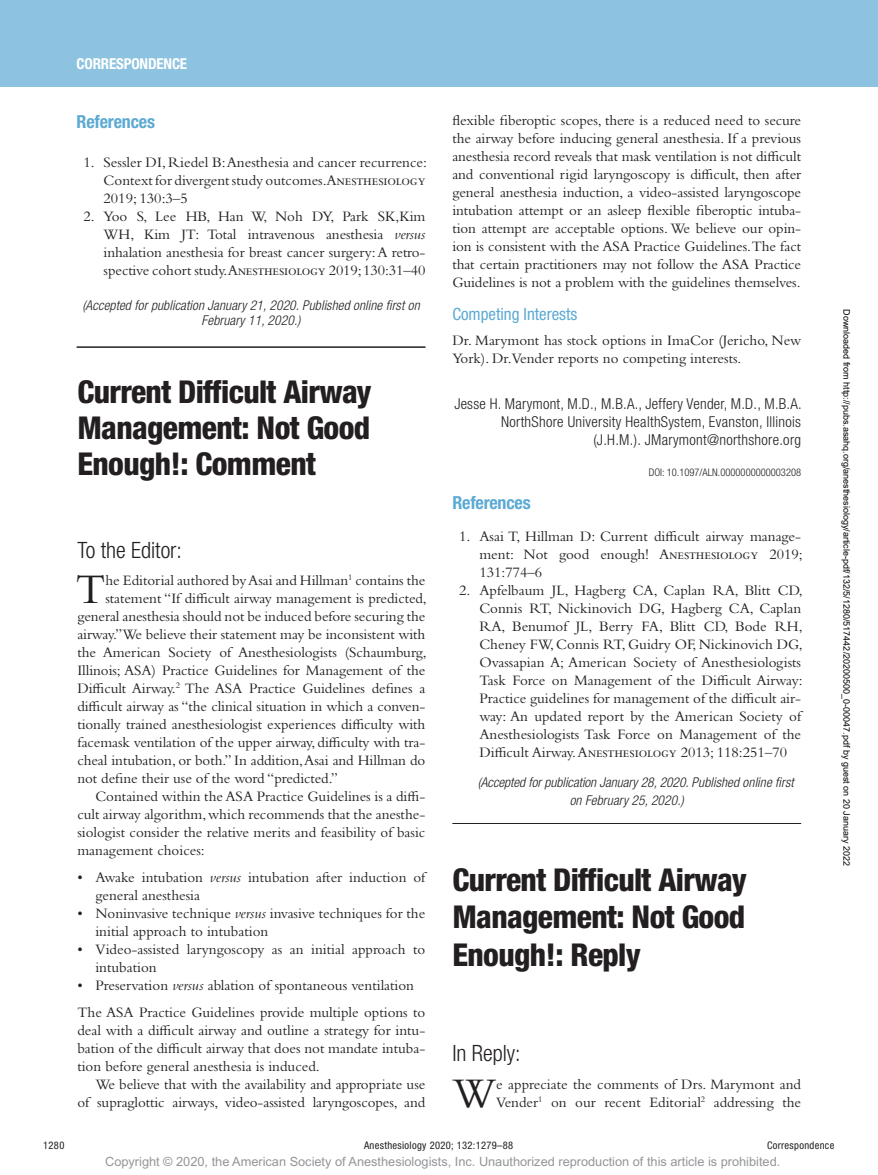
<style>
.page{position:relative;width:878px;height:1175px;background:#fff}
.page>*{position:absolute;margin:0;border:0;box-sizing:border-box;transform-origin:0 0}
.t1{font:43.95px "Bembo Std";color:#231f20}
.t2{font:800 condensed 31.5px/36px "Helvetica Neue LT Std";letter-spacing:-.02em;color:#231f20;text-align:justify}
.t3{font:300 condensed 22.5px "Helvetica Neue LT Std";color:#231f20}
.t4{font:700 condensed 18px "Helvetica Neue LT Std";letter-spacing:-.01em;color:#5caad4}
.t5{font:condensed 16.8px "Helvetica Neue LT Std";color:#5caad4}
.t6{font:15px/18px "Bembo Std";letter-spacing:-.005em;color:#231f20;text-align:justify}
.t7{font:300 condensed 15px/18px "Helvetica Neue LT Std";letter-spacing:.02em;color:#231f20;text-align:right}
.t8{font:700 condensed 15px "Helvetica Neue LT Std";letter-spacing:-.01em;color:#fff}
.t9{font:italic 300 condensed 13.5px/14.5px "Helvetica Neue LT Std";letter-spacing:.01em;color:#231f20;text-align:center}
.t10{font:12.75px "Arial MT Std";color:#939598}
.t11{font:condensed 10.5px "Helvetica Neue LT Std";letter-spacing:.03em;color:#231f20}
.t12{font:300 condensed 10.5px "Helvetica Neue LT Std";color:#231f20}
.t13{font:9px "Arial";color:#000}
.s1{font-style:italic}
</style>
<div class="page">
<div style="left:0;top:0;width:878px;height:86px;background:#8dc3e0"></div>
<hr style="left:77px;top:346px;width:348px;height:2px;background:#231f20">
<hr style="left:452px;top:823px;width:349px;height:1px;background:#231f20">
<p class="t8" style="left:77px;top:54px;width:112px">CORRESPONDENCE</p>
<p class="t4" style="left:77px;top:110px;width:80px">References</p>
<p class="t6" style="left:104px;top:153px;width:325px;text-indent:-20px">1. Sessler DI, Riedel B: Anesthesia and cancer recurrence:<br>Context for divergent study outcomes.Anesthesiology 2019; 130:3–5</p>
<p class="t6" style="left:104px;top:207px;width:323px;text-indent:-20px">2. Yoo S, Lee HB, Han W, Noh DY, Park SK,Kim WH, Kim JT: Total intravenous anesthesia <span class="s1">versus </span>inhalation anesthesia for breast cancer surgery: A retro&shy;spective cohort study.Anesthesiology 2019; 130:31–40</p>
<p class="t9" style="left:82px;top:299px;width:339px">(Accepted for publication January 21, 2020. Published online first on<br>February 11, 2020.)</p>
<h2 class="t2" style="left:77px;top:374px;width:296px">Current Difficult Airway Management: Not Good Enough!: Comment</h2>
<h3 class="t3" style="left:77px;top:537px;width:106px">To the Editor:</h3>
<h1 class="t1" style="left:76px;top:563px;width:31px">T</h1>
<p class="t6" style="left:105px;top:571px;width:321px">he Editorial authored by Asai and Hillman<sup>1</sup> contains the</p>
<p class="t6" style="left:105px;top:589px;width:323px">statement “If difficult airway management is predicted,</p>
<p class="t6" style="left:77px;top:607px;width:349px">general anesthesia should not be induced before securing the</p>
<p class="t6" style="left:77px;top:625px;width:349px">airway.” We believe their statement may be inconsistent with</p>
<p class="t6" style="left:77px;top:643px;width:351px">the American Society of Anesthesiologists (Schaumburg,</p>
<p class="t6" style="left:77px;top:661px;width:349px">Illinois; ASA) Practice Guidelines for Management of the</p>
<p class="t6" style="left:77px;top:679px;width:349px">Difficult Airway.<sup>2</sup> The ASA Practice Guidelines defines a</p>
<p class="t6" style="left:77px;top:697px;width:349px">difficult airway as “the clinical situation in which a conven-</p>
<p class="t6" style="left:77px;top:715px;width:349px">tionally trained anesthesiologist experiences difficulty with</p>
<p class="t6" style="left:77px;top:733px;width:349px">facemask ventilation of the upper airway, difficulty with tra-</p>
<p class="t6" style="left:77px;top:751px;width:349px">cheal intubation, or both.” In addition, Asai and Hillman do</p>
<p class="t6" style="left:77px;top:769px;width:262px">not define their use of the word “predicted.”</p>
<p class="t6" style="left:95px;top:787px;width:331px">Contained within the ASA Practice Guidelines is a diffi-</p>
<p class="t6" style="left:77px;top:805px;width:349px">cult airway algorithm, which recommends that the anesthe-</p>
<p class="t6" style="left:77px;top:823px;width:349px">siologist consider the relative merits and feasibility of basic</p>
<p class="t6" style="left:77px;top:841px;width:129px">management choices:</p>
<p class="t6" style="left:95px;top:868px;width:331px;text-indent:-18px">• Awake intubation <span class="s1">versus</span> intubation after induction of general anesthesia</p>
<p class="t6" style="left:95px;top:904px;width:331px;text-indent:-18px">• Noninvasive technique <span class="s1">versus</span> invasive techniques for the initial approach to intubation</p>
<p class="t6" style="left:95px;top:940px;width:331px;text-indent:-18px">• Video-assisted laryngoscopy as an initial approach to intubation</p>
<p class="t6" style="left:77px;top:971px;width:349px;line-height:27px">• Preservation <span class="s1">versus</span> ablation of spontaneous ventilation<br>The ASA Practice Guidelines provide multiple options to</p>
<p class="t6" style="left:77px;top:1021px;width:349px">deal with a difficult airway and outline a strategy for intu&shy;bation of the difficult airway that does not mandate intuba&shy;tion before general anesthesia is induced.</p>
<p class="t6" style="left:77px;top:1075px;width:349px;text-align:right">We believe that with the availability and appropriate use<br>of supraglottic airways, video-assisted laryngoscopes, and</p>
<p class="t6" style="left:452px;top:111px;width:350px">flexible fiberoptic scopes, there is a reduced need to secure the airway before inducing general anesthesia. If a previous anesthesia record reveals that mask ventilation is not difficult and conventional rigid laryngoscopy is difficult, then after general anesthesia induction, a video-assisted laryngoscope intubation attempt or an asleep flexible fiberoptic intuba&shy;tion attempt are acceptable options. We believe our opin&shy;ion is consistent with the ASA Practice Guidelines.The fact that certain practitioners may not follow the ASA Practice Guidelines is not a problem with the guidelines themselves.</p>
<p class="t5" style="left:452px;top:304px;width:126px">Competing Interests</p>
<p class="t6" style="left:452px;top:331px;width:350px">Dr. Marymont has stock options in ImaCor (Jericho, New<br>York). Dr.Vender reports no competing interests.</p>
<p class="t7" style="left:454px;top:395px;width:349px">Jesse H. Marymont, M.D., M.B.A., Jeffery Vender, M.D., M.B.A.<br>NorthShore University HealthSystem, Evanston, Illinois (J.H.M.). JMarymont@northshore.org</p>
<p class="t12" style="left:648px;top:466px;width:154px">DOI: 10.1097/ALN.0000000000003208</p>
<p class="t4" style="left:452px;top:492px;width:80px">References</p>
<p class="t6" style="left:479px;top:527px;width:325px;text-indent:-20px">1. Asai T, Hillman D: Current difficult airway manage&shy;ment: Not good enough! Anesthesiology 2019; 131:774–6</p>
<p class="t6" style="left:479px;top:581px;width:325px;text-indent:-20px">2. Apfelbaum JL, Hagberg CA, Caplan RA, Blitt CD, Connis RT, Nickinovich DG, Hagberg CA, Caplan RA, Benumof JL, Berry FA, Blitt CD, Bode RH, Cheney FW, Connis RT, Guidry OF, Nickinovich DG, Ovassapian A; American Society of Anesthesiologists Task Force on Management of the Difficult Airway:<br>Practice guidelines for management of the difficult air&shy;way: An updated report by the American Society of Anesthesiologists Task Force on Management of the Difficult Airway. Anesthesiology 2013; 118:251–70</p>
<p class="t9" style="left:569px;top:773px;width:225px;line-height:18px;text-align:left;text-indent:-92px">(Accepted for publication January 28, 2020. Published online first on February 25, 2020.)</p>
<h2 class="t2" style="left:452px;top:860px;width:296px;line-height:37.3px">Current Difficult Airway Management: Not Good Enough!: Reply</h2>
<h3 class="t3" style="left:452px;top:1040px;width:70px">In Reply:</h3>
<h1 class="t1" style="left:452px;top:1068px;width:45px">W</h1>
<p class="t6" style="left:496px;top:1075px;width:306px">e appreciate the comments of Drs. Marymont and<br>Vender<sup>1</sup> on our recent Editorial<sup>2</sup> addressing the</p>
<p class="t13" style="left:850px;top:309px;width:558px;rotate:90deg">Downloaded from http://pubs.asahq.org/anesthesiology/article-pdf/132/5/1280/517442/20200500_0-00047.pdf by guest on 20 January 2022</p>
<p class="t11" style="left:43px;top:1139px;width:23px">1280</p>
<p class="t11" style="left:364px;top:1139px;width:151px">Anesthesiology 2020; 132:1279–88</p>
<p class="t11" style="left:767px;top:1139px;width:69px">Correspondence</p>
<p class="t10" style="left:105px;top:1154px;width:676px">Copyright © 2020, the American Society of Anesthesiologists, Inc. Unauthorized reproduction of this article is prohibited.</p>
</div>
